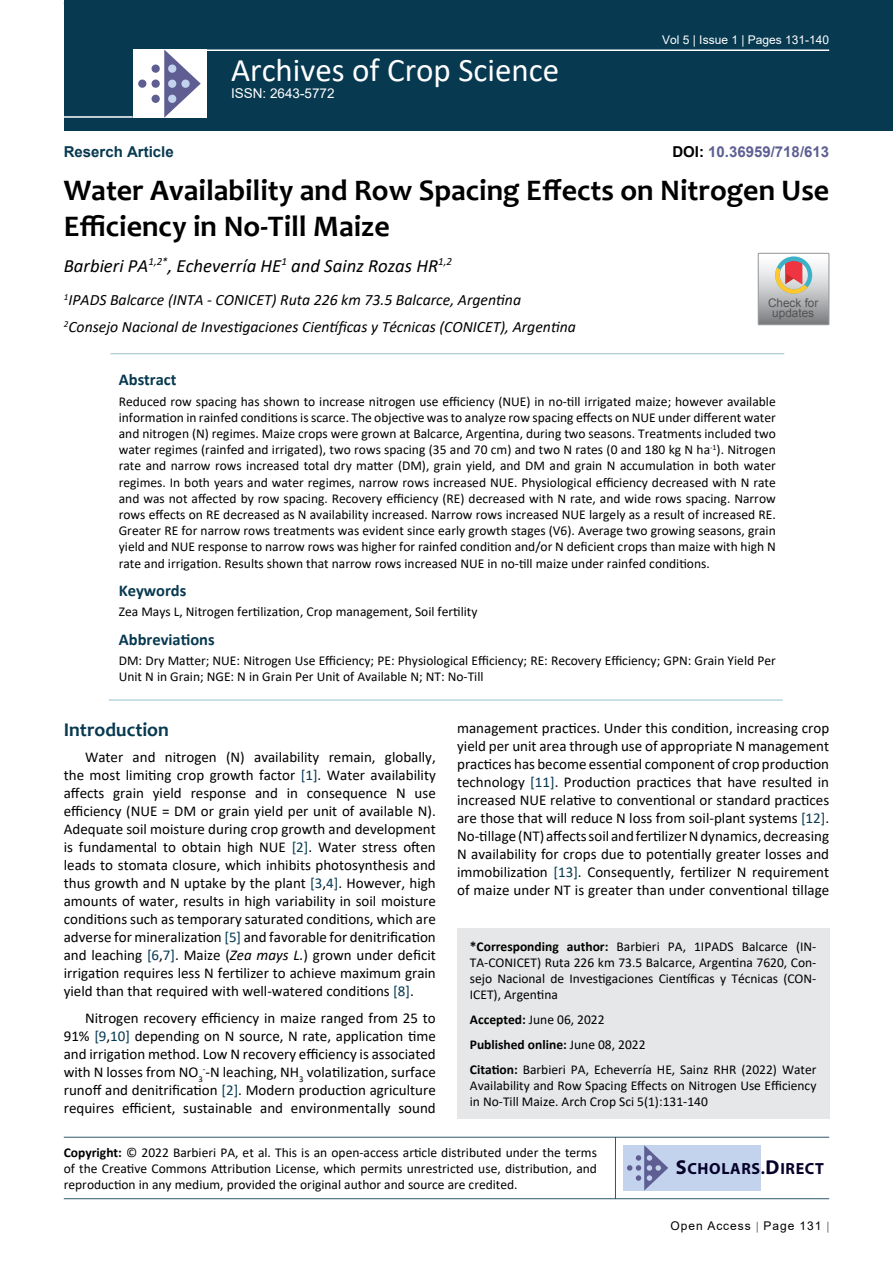
<style>
.page{position:relative;width:893px;height:1263px;background:#fff}
.page>*{position:absolute;margin:0;border:0;box-sizing:border-box;transform-origin:0 0}
.t1{font:33px "Calibri";color:#fff}
.t2{font:700 30px/36px "Candara";color:#000}
.t3{font:700 19.5px "Candara";color:#073950}
.t4{font:italic 18.75px "Calibri";color:#000}
.t5{font:700 16.5px "Calibri";color:#073950}
.t6{font:700 16.2px "Myriad Pro";letter-spacing:.04em;color:#050128}
.t7{font:italic 15.75px/27.5px "Calibri";color:#000}
.t8{font:15px/18px "Calibri";color:#000;text-align:justify}
.t9{font:700 15px "Arial";color:#5e5f93}
.t10{font:700 15px "Arial";color:#073950}
.t11{font:13.5px/16.2px "Calibri";color:#000;text-align:justify}
.t12{font:13.5px "Arial";color:#fff}
.t13{font:12px "Arial";color:#fff}
.t14{font:12px "Arial";letter-spacing:.08em;color:#000}
.t15{font:11.85px/10.2px "Arial";color:#535353;text-align:center}
.s1{color:#000}
.s2{color:#073950}
.s3{font-style:italic}
.s4{font-weight:700}
.s5{font-size:20.25px}
</style>
<div class="page">
<div style="left:64px;top:0;width:829px;height:131px;background:#073950"></div>
<div style="left:457px;top:928px;width:372px;height:191px;background:#e6e7e8"></div>
<hr style="left:64px;top:1137px;width:765px;height:1px;background:#073950">
<hr style="left:64px;top:1198px;width:765px;height:1px;background:#073950">
<hr style="left:615px;top:1137px;width:1px;height:62px;background:#073950">
<hr style="left:204px;top:49px;width:625px;height:2px;background:#fff">
<hr style="left:64px;top:116px;width:69px;height:2px;background:#fff">
<div style="left:133px;top:49px;width:74px;height:69px;background:#fff"></div>
<svg style="left:164px;top:49px;width:37px;height:69px"></svg>
<div style="left:152px;top:65px;width:8px;height:8px;background:#5e5e92;border-radius:50%"></div>
<div style="left:138px;top:80px;width:8px;height:8px;background:#5e5e92;border-radius:50%"></div>
<div style="left:152px;top:80px;width:8px;height:8px;background:#5e5e92;border-radius:50%"></div>
<div style="left:168px;top:80px;width:8px;height:8px;background:#c3d3ee;border-radius:50%"></div>
<div style="left:181px;top:80px;width:9px;height:8px;background:#c3d3ee;border-radius:50%"></div>
<div style="left:168px;top:95px;width:8px;height:8px;background:#c3d3ee;border-radius:50%"></div>
<div style="left:168px;top:65px;width:8px;height:8px;background:#c3d3ee;border-radius:50%"></div>
<div style="left:152px;top:95px;width:8px;height:8px;background:#5e5e92;border-radius:50%"></div>
<div style="left:623px;top:1145px;width:138px;height:45px;background:#c3d3ee"></div>
<svg style="left:627px;top:1145px;width:41px;height:45px"></svg>
<hr style="left:110px;top:353px;width:674px;height:1px;background:#98c0d2">
<hr style="left:109px;top:700px;width:674px;height:1px;background:#98c0d2">
<svg style="left:758px;top:253px;width:71px;height:72px;background:#bdb6b3"></svg>
<h1 class="t1" style="left:231px;top:47px;width:330px">Archives of Crop Science</h1>
<p class="t12" style="left:231px;top:84px;width:105px">ISSN: 2643-5772</p>
<p class="t13" style="left:662px;top:31px;width:169px">Vol 5 | Issue 1 | Pages 131-140</p>
<p class="t9" style="left:672px;top:141px;width:158px"><span class="s1">DOI:</span> 10.36959/718/613</p>
<h2 class="t2" style="left:64px;top:172px;width:767px">Water Availability and Row Spacing Effects on Nitrogen Use<br>Efficiency in No-Till Maize</h2>
<h3 class="t4" style="left:64px;top:252px;width:390px">Barbieri PA<sup>1,2*</sup>, Echeverría HE<sup>1</sup> and Sainz Rozas HR<sup>1,2</sup></h3>
<p class="t7" style="left:64px;top:285px;width:514px"><sup>1</sup>IPADS Balcarce (INTA - CONICET) Ruta 226 km 73.5 Balcarce, Argentina<br><sup>2</sup>Consejo Nacional de Investigaciones Científicas y Técnicas (CONICET), Argentina</p>
<p class="t10" style="left:64px;top:141px;width:112px">Reserch Article</p>
<p class="t15" style="left:768px;top:297px;width:52px">Check for updates</p>
<p class="t5" style="left:119px;top:368px;width:59px">Abstract</p>
<p class="t11" style="left:119px;top:393px;width:658px">Reduced row spacing has shown to increase nitrogen use efficiency (NUE) in no-till irrigated maize; however available information in rainfed conditions is scarce. The objective was to analyze row spacing effects on NUE under different water and nitrogen (N) regimes. Maize crops were grown at Balcarce, Argentina, during two seasons. Treatments included two water regimes (rainfed and irrigated), two rows spacing (35 and 70 cm) and two N rates (0 and 180 kg N ha<sup>-1</sup>). Nitrogen rate and narrow rows increased total dry matter (DM), grain yield, and DM and grain N accumulation in both water regimes. In both years and water regimes, narrow rows increased NUE. Physiological efficiency decreased with N rate and was not affected by row spacing. Recovery efficiency (RE) decreased with N rate, and wide rows spacing. Narrow rows effects on RE decreased as N availability increased. Narrow rows increased NUE largely as a result of increased RE.<br>Greater RE for narrow rows treatments was evident since early growth stages (V6). Average two growing seasons, grain yield and NUE response to narrow rows was higher for rainfed condition and/or N deficient crops than maize with high N rate and irrigation. Results shown that narrow rows increased NUE in no-till maize under rainfed conditions.</p>
<p class="t5" style="left:119px;top:579px;width:69px">Keywords</p>
<p class="t11" style="left:119px;top:603px;width:360px">Zea Mays L, Nitrogen fertilization, Crop management, Soil fertility</p>
<p class="t5" style="left:119px;top:627px;width:97px">Abbreviations</p>
<p class="t11" style="left:119px;top:652px;width:658px">DM: Dry Matter; NUE: Nitrogen Use Efficiency; PE: Physiological Efficiency; RE: Recovery Efficiency; GPN: Grain Yield Per<br>Unit N in Grain; NGE: N in Grain Per Unit of Available N; NT: No-Till</p>
<h3 class="t3" style="left:64px;top:717px;width:107px">Introduction</h3>
<p class="t8" style="left:64px;top:748px;width:374px;text-indent:21px">Water and nitrogen (N) availability remain, globally, the most limiting crop growth factor <span class="s2">[1]</span>. Water availability affects grain yield response and in consequence N use efficiency (NUE = DM or grain yield per unit of available N).<br>Adequate soil moisture during crop growth and development is fundamental to obtain high NUE <span class="s2">[2]</span>. Water stress often leads to stomata closure, which inhibits photosynthesis and thus growth and N uptake by the plant <span class="s2">[3</span>,<span class="s2">4]</span>. However, high amounts of water, results in high variability in soil moisture conditions such as temporary saturated conditions, which are adverse for mineralization <span class="s2">[5]</span> and favorable for denitrification and leaching <span class="s2">[6</span>,<span class="s2">7]</span>. Maize (<span class="s3">Zea mays L.</span>) grown under deficit irrigation requires less N fertilizer to achieve maximum grain yield than that required with well-watered conditions <span class="s2">[8]</span>.</p>
<p class="t8" style="left:64px;top:1008px;width:374px;text-indent:21px">Nitrogen recovery efficiency in maize ranged from 25 to 91% <span class="s2">[9</span>,<span class="s2">10]</span> depending on N source, N rate, application time and irrigation method. Low N recovery efficiency is associated with N losses from NO<sub>3</sub><sup>-</sup>-N leaching, NH<sub>3</sub> volatilization, surface runoff and denitrification <span class="s2">[2]</span>. Modern production agriculture requires efficient, sustainable and environmentally sound</p>
<p class="t8" style="left:457px;top:718px;width:374px">management practices. Under this condition, increasing crop yield per unit area through use of appropriate N management practices has become essential component of crop production technology <span class="s2">[11]</span>. Production practices that have resulted in increased NUE relative to conventional or standard practices are those that will reduce N loss from soil-plant systems <span class="s2">[12]</span>.<br>No-tillage (NT) affects soil and fertilizer N dynamics, decreasing N availability for crops due to potentially greater losses and immobilization <span class="s2">[13]</span>. Consequently, fertilizer N requirement of maize under NT is greater than under conventional tillage</p>
<p class="t11" style="left:470px;top:938px;width:348px"><span class="s4">*Corresponding author:</span> Barbieri PA, 1IPADS Balcarce (IN-TA-CONICET) Ruta 226 km 73.5 Balcarce, Argentina 7620, Con&shy;sejo Nacional de Investigaciones Científicas y Técnicas (CON-ICET), Argentina</p>
<p class="t11" style="left:470px;top:1007px;width:348px;line-height:24.8px;text-align:left"><span class="s4">Accepted:</span> June 06, 2022<br><span class="s4">Published online:</span> June 08, 2022<br><span class="s4">Citation:</span> Barbieri PA, Echeverría HE, Sainz RHR (2022) Water</p>
<p class="t11" style="left:470px;top:1077px;width:348px">Availability and Row Spacing Effects on Nitrogen Use Efficiency in No-Till Maize. Arch Crop Sci 5(1):131-140</p>
<p class="t11" style="left:64px;top:1144px;width:535px"><span class="s4">Copyright:</span> © 2022 Barbieri PA, et al. This is an open-access article distributed under the terms of the Creative Commons Attribution License, which permits unrestricted use, distribution, and reproduction in any medium, provided the original author and source are credited.</p>
<p class="t6" style="left:676px;top:1158px;width:150px"><span class="s5">S</span>CHOLARS.<span class="s5">D</span>IRECT</p>
<p class="t14" style="left:670px;top:1217px;width:152px">Open Access Page 131</p>
</div>
